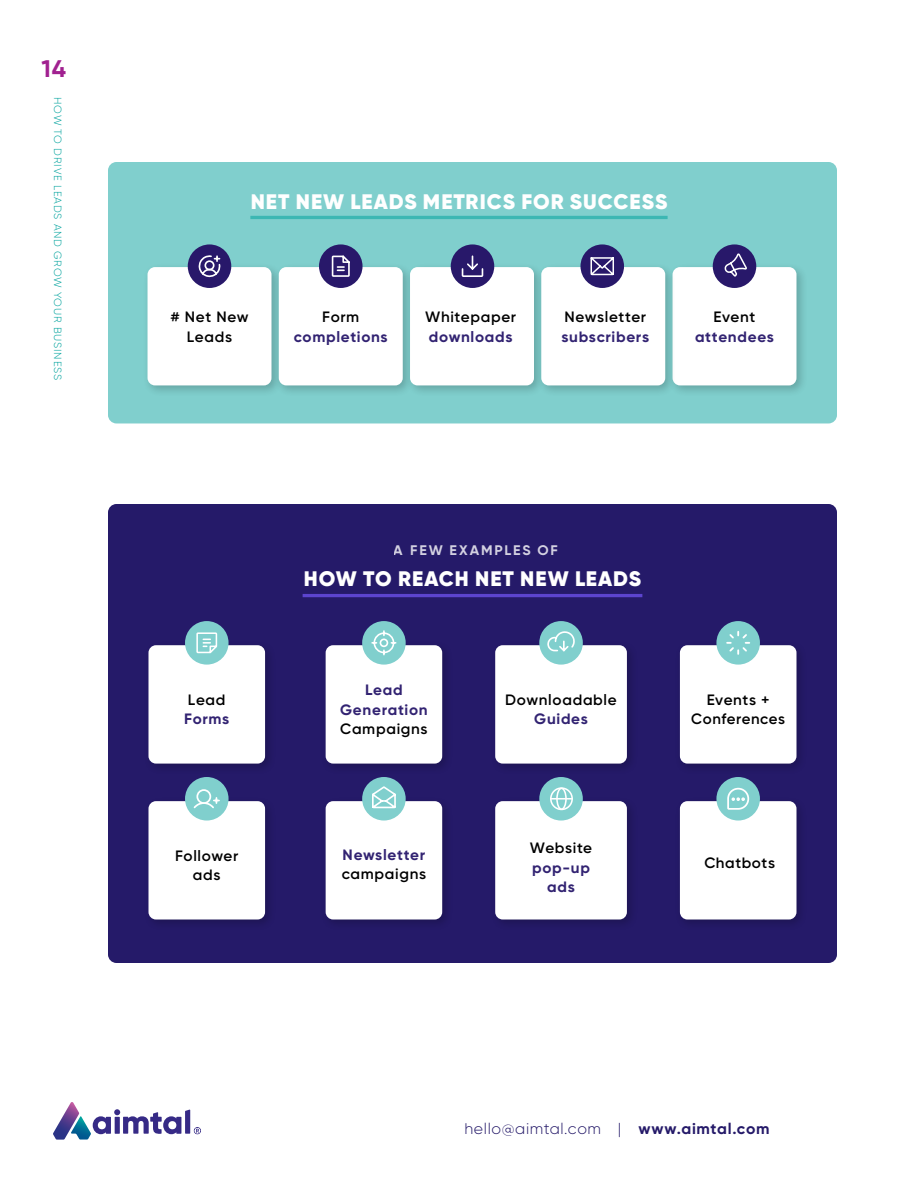
<style>
.page{position:relative;width:918px;height:1188px;background:#fff}
.page>*{position:absolute;margin:0;border:0;box-sizing:border-box;transform-origin:0 0}
.t1{font:700 24px "Gilroy";color:#a12190}
.t2{font:900 21px "Gilroy";letter-spacing:.045em;color:#fff}
.t3{font:300 15.45px "Gilroy";letter-spacing:.035em;color:#251a69}
.t4{font:600 15px/19.5px "Gilroy";letter-spacing:.04em;color:#000;text-align:center}
.t5{font:700 15px/19.5px "Gilroy";letter-spacing:.045em;color:#322372;text-align:center}
.t6{font:700 13.95px "Gilroy";letter-spacing:.13em;color:#fff}
.t7{font:300 10.5px "Gilroy";letter-spacing:.075em;color:#00a29d}
.s1{font-weight:700}
</style>
<div class="page">
<svg style="left:53px;top:1102px;width:148px;height:38px"></svg>
<div style="left:108px;top:162px;width:729px;height:261px;background:#80cfcd;border-radius:9px"></div>
<div style="left:142px;top:262px;width:141px;height:134px;background:#000;opacity:.2"></div>
<div style="left:148px;top:267px;width:124px;height:118px;background:#fff;border-radius:8px"></div>
<div style="left:273px;top:262px;width:141px;height:134px;background:#000;opacity:.2"></div>
<div style="left:279px;top:267px;width:124px;height:118px;background:#fff;border-radius:8px"></div>
<div style="left:667px;top:262px;width:141px;height:134px;background:#000;opacity:.2"></div>
<div style="left:673px;top:267px;width:123px;height:118px;background:#fff;border-radius:8px"></div>
<div style="left:405px;top:262px;width:140px;height:134px;background:#000;opacity:.2"></div>
<div style="left:410px;top:267px;width:124px;height:118px;background:#fff;border-radius:8px"></div>
<div style="left:451px;top:244px;width:43px;height:44px;background:#28186a;border-radius:50%"></div>
<svg style="left:461px;top:255px;width:23px;height:22px"></svg>
<div style="left:536px;top:262px;width:140px;height:134px;background:#000;opacity:.2"></div>
<div style="left:541px;top:267px;width:124px;height:118px;background:#fff;border-radius:8px"></div>
<div style="left:581px;top:244px;width:43px;height:44px;background:#28186a;border-radius:50%"></div>
<svg style="left:590px;top:257px;width:24px;height:19px"></svg>
<div style="left:713px;top:244px;width:43px;height:44px;background:#28186a;border-radius:50%"></div>
<svg style="left:724px;top:253px;width:23px;height:24px"></svg>
<div style="left:319px;top:244px;width:44px;height:44px;background:#28186a;border-radius:50%"></div>
<svg style="left:331px;top:255px;width:19px;height:22px"></svg>
<div style="left:188px;top:244px;width:43px;height:44px;background:#28186a;border-radius:50%"></div>
<svg style="left:198px;top:255px;width:23px;height:23px"></svg>
<div style="left:108px;top:504px;width:729px;height:459px;background:#251a69;border-radius:9px"></div>
<hr style="left:303px;top:594px;width:339px;height:3px;background:#654bde">
<div style="left:490px;top:640px;width:148px;height:135px;background:#000;opacity:.2"></div>
<div style="left:495px;top:645px;width:132px;height:119px;background:#fff;border-radius:8px"></div>
<div style="left:539px;top:621px;width:44px;height:44px;background:#80cfcd;border-radius:50%"></div>
<div style="left:490px;top:796px;width:148px;height:135px;background:#000;opacity:.2"></div>
<div style="left:495px;top:801px;width:132px;height:119px;background:#fff;border-radius:8px"></div>
<div style="left:539px;top:777px;width:44px;height:44px;background:#80cfcd;border-radius:50%"></div>
<div style="left:675px;top:640px;width:133px;height:135px;background:#000;opacity:.2"></div>
<div style="left:680px;top:645px;width:116px;height:119px;background:#fff;border-radius:8px"></div>
<div style="left:716px;top:621px;width:44px;height:44px;background:#80cfcd;border-radius:50%"></div>
<div style="left:675px;top:796px;width:133px;height:135px;background:#000;opacity:.2"></div>
<div style="left:680px;top:801px;width:116px;height:119px;background:#fff;border-radius:8px"></div>
<div style="left:716px;top:777px;width:44px;height:44px;background:#80cfcd;border-radius:50%"></div>
<div style="left:320px;top:640px;width:134px;height:135px;background:#000;opacity:.2"></div>
<div style="left:326px;top:645px;width:116px;height:119px;background:#fff;border-radius:8px"></div>
<div style="left:362px;top:621px;width:44px;height:44px;background:#80cfcd;border-radius:50%"></div>
<div style="left:320px;top:796px;width:134px;height:135px;background:#000;opacity:.2"></div>
<div style="left:326px;top:801px;width:116px;height:119px;background:#fff;border-radius:8px"></div>
<div style="left:362px;top:777px;width:44px;height:44px;background:#80cfcd;border-radius:50%"></div>
<div style="left:143px;top:640px;width:134px;height:135px;background:#231965"></div>
<div style="left:148px;top:645px;width:117px;height:119px;background:#fff;border-radius:8px"></div>
<div style="left:185px;top:621px;width:44px;height:44px;background:#80cfcd;border-radius:50%"></div>
<div style="left:143px;top:796px;width:134px;height:135px;background:#000;opacity:.2"></div>
<div style="left:148px;top:801px;width:117px;height:119px;background:#fff;border-radius:8px"></div>
<div style="left:185px;top:777px;width:44px;height:44px;background:#80cfcd;border-radius:50%"></div>
<div style="left:196px;top:789px;width:15px;height:15px;border:2px solid #fff;border-radius:50%"></div>
<svg style="left:193px;top:798px;width:26px;height:11px"></svg>
<svg style="left:196px;top:632px;width:22px;height:22px"></svg>
<svg style="left:547px;top:631px;width:28px;height:21px"></svg>
<svg style="left:727px;top:787px;width:23px;height:23px"></svg>
<svg style="left:372px;top:786px;width:24px;height:23px"></svg>
<svg style="left:726px;top:631px;width:24px;height:24px"></svg>
<div style="left:550px;top:787px;width:23px;height:23px;border:2px solid #fff;border-radius:50%"></div>
<hr style="left:551px;top:798px;width:21px;height:2px;background:#fff">
<div style="left:556px;top:788px;width:11px;height:22px;border:2px solid #fff;border-radius:50%"></div>
<svg style="left:371px;top:630px;width:26px;height:26px"></svg>
<hr style="left:250px;top:216px;width:418px;height:3px;background:#00a29d">
<h1 class="t1" style="left:41px;top:53px;width:26px">14</h1>
<p class="t7" style="left:64px;top:97px;width:284px;rotate:90deg">HOW TO DRIVE LEADS AND GROW YOUR BUSINESS</p>
<h2 class="t2" style="left:251px;top:188px;width:418px">NET NEW LEADS METRICS FOR SUCCESS</h2>
<p class="t4" style="left:171px;top:307px;width:79px"># Net New<br>Leads</p>
<p class="t4" style="left:322px;top:307px;width:39px">Form</p>
<p class="t5" style="left:294px;top:327px;width:95px">completions</p>
<p class="t4" style="left:425px;top:307px;width:92px">Whitepaper</p>
<p class="t5" style="left:429px;top:327px;width:85px">downloads</p>
<p class="t4" style="left:564px;top:307px;width:83px">Newsletter</p>
<p class="t5" style="left:562px;top:327px;width:89px">subscribers</p>
<p class="t4" style="left:714px;top:307px;width:43px">Event</p>
<p class="t5" style="left:695px;top:327px;width:80px">attendees</p>
<p class="t4" style="left:188px;top:690px;width:39px">Lead</p>
<p class="t5" style="left:184px;top:709px;width:47px">Forms</p>
<p class="t4" style="left:175px;top:846px;width:65px">Follower ads</p>
<p class="t6" style="left:394px;top:542px;width:165px">A FEW EXAMPLES OF</p>
<h2 class="t2" style="left:304px;top:565px;width:339px">HOW TO REACH NET NEW LEADS</h2>
<p class="t5" style="left:340px;top:680px;width:89px">Lead<br>Generation</p>
<p class="t4" style="left:340px;top:719px;width:89px">Campaigns</p>
<p class="t5" style="left:343px;top:845px;width:84px">Newsletter</p>
<p class="t4" style="left:342px;top:864px;width:86px">campaigns</p>
<p class="t4" style="left:505px;top:690px;width:113px">Downloadable</p>
<p class="t5" style="left:534px;top:709px;width:55px">Guides</p>
<p class="t4" style="left:530px;top:838px;width:64px">Website</p>
<p class="t5" style="left:532px;top:858px;width:59px">pop-up ads</p>
<p class="t4" style="left:691px;top:690px;width:95px">Events +<br>Conferences</p>
<p class="t4" style="left:704px;top:853px;width:72px">Chatbots</p>
<p class="t3" style="left:464px;top:1119px;width:307px">hello@aimtal.com | <span class="s1">www.aimtal.com</span></p>
</div>
